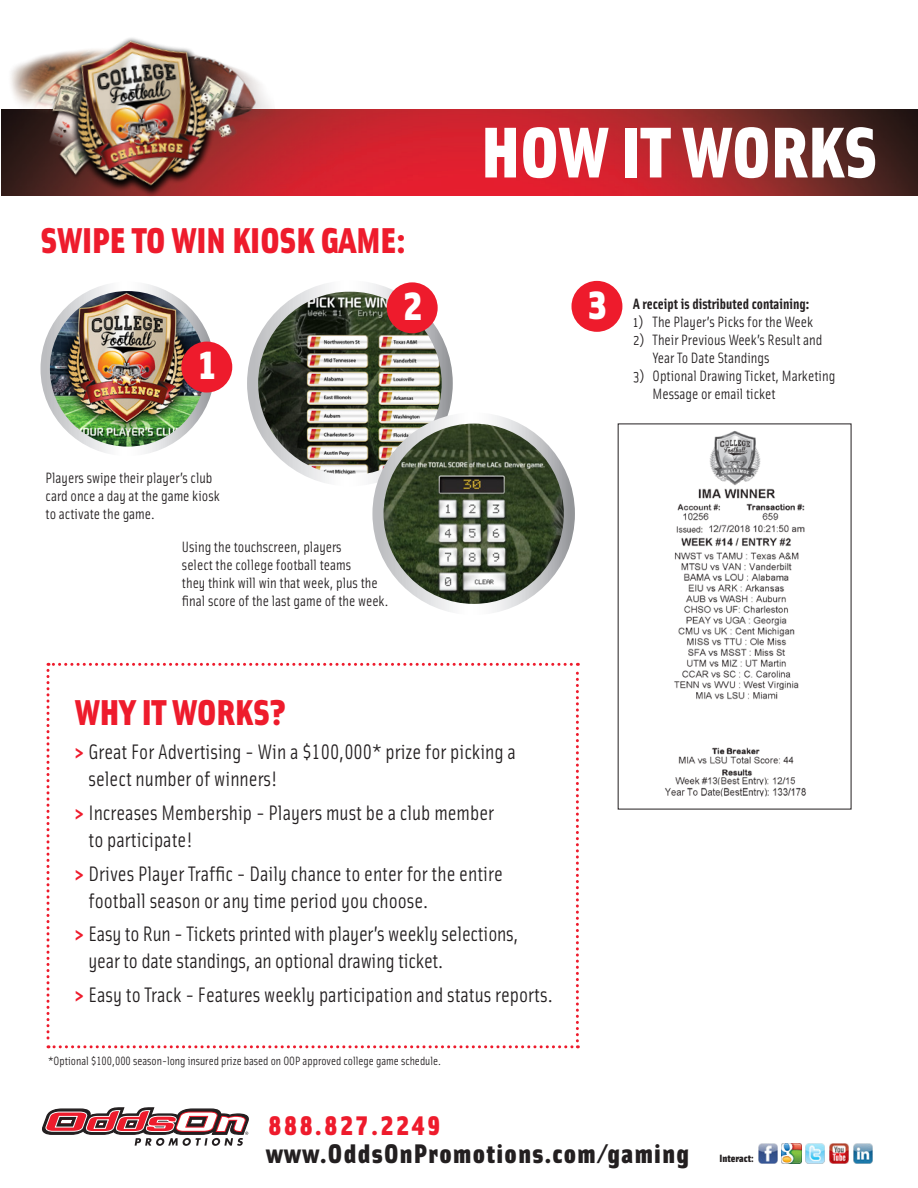
<style>
.page{position:relative;width:918px;height:1188px;background:#fff}
.page>*{position:absolute;margin:0;border:0;box-sizing:border-box;transform-origin:0 0}
.t1{font:72px "Solex Black Lining";color:#fff}
.t2{font:39.6px "Solex Black Lining";color:#fff}
._24pt_Solex_Blk_Head{font:36px "Solex Black Lining";color:#ee1b2c}
.t3{font:27px "Solex Black Lining";letter-spacing:.05em;color:#231f20}
.t4{font:27px "Solex Black Lining";letter-spacing:.1em;color:#ee1b2c}
._14_pt_Solex_L_b-lis{font:21px/27px "Solex Regular Lining";color:#231f20}
.t5{font:15px/18px "Solex Regular Lining";color:#231f20}
.t6{font:700 15px "Solex";color:#231f20}
.t7{font:12px "Solex Regular Lining";color:#231f20}
.t8{font:10.5px "Solex Black Lining";color:#231f20}
.s1{font-family:"Solex"}
.s2{font-family:"Solex Black Lining";color:#ee1b2c}
</style>
<div class="page">
<svg style="left:42px;top:1107px;width:207px;height:39px"></svg>
<img style="left:758px;top:1144px;width:19px;height:19px">
<img style="left:782px;top:1144px;width:19px;height:19px">
<img style="left:806px;top:1144px;width:19px;height:19px">
<img style="left:829px;top:1144px;width:20px;height:19px">
<img style="left:853px;top:1144px;width:20px;height:19px">
<img style="left:285px;top:110px;width:633px;height:86px">
<img style="left:1px;top:38px;width:284px;height:158px">
<img style="left:45px;top:286px;width:165px;height:163px">
<div style="left:41px;top:282px;width:174px;height:174px;border:9px solid #fff;border-radius:50%"></div>
<img style="left:256px;top:291px;width:191px;height:190px">
<div style="left:247px;top:281px;width:206px;height:205px;border:11px solid #fff;border-radius:50%"></div>
<img style="left:378px;top:418px;width:191px;height:191px;border-radius:96px">
<div style="left:372px;top:412px;width:203px;height:203px;border:11px solid #fff;border-radius:50%"></div>
<img style="left:665px;top:431px;width:141px;height:366px">
<svg style="left:46px;top:663px;width:533px;height:385px"></svg>
<div style="left:181px;top:342px;width:51px;height:51px;background:#ee1b2c;border-radius:50%"></div>
<div style="left:387px;top:282px;width:51px;height:51px;background:#ee1b2c;border-radius:50%"></div>
<div style="left:572px;top:281px;width:50px;height:51px;background:#ee1b2c;border-radius:50%"></div>
<p class="_24pt_Solex_Blk_Head" style="left:40px;top:215px;width:366px">SWIPE TO WIN KIOSK GAME:</p>
<p class="t1" style="left:481px;top:102px;width:398px">HOW IT WORKS</p>
<p class="t2" style="left:198px;top:338px;width:21px">1</p>
<p class="t2" style="left:403px;top:279px;width:21px">2</p>
<p class="t2" style="left:588px;top:277px;width:21px">3</p>
<p class="t6" style="left:633px;top:294px;width:178px">A receipt is distributed containing:</p>
<p class="t5" style="left:633px;top:313px;width:182px"><span class="s1">1)</span> The Player’s Picks for the Week</p>
<p class="t5" style="left:653px;top:331px;width:171px;text-indent:-20px"><span class="s1">2)</span> Their Previous Week’s Result and<br>Year To Date Standings</p>
<p class="t5" style="left:653px;top:367px;width:184px;text-indent:-20px"><span class="s1">3)</span> Optional Drawing Ticket, Marketing<br>Message or email ticket</p>
<p class="t5" style="left:46px;top:468px;width:176px">Players swipe their player’s club card once a day at the game kiosk to activate the game.</p>
<p class="t5" style="left:182px;top:537px;width:208px">Using the touchscreen, players<br>select the college football teams<br>they think will win that week, plus the final score of the last game of the week.</p>
<p class="_24pt_Solex_Blk_Head" style="left:75px;top:688px;width:213px">WHY IT WORKS?</p>
<p class="_14_pt_Solex_L_b-lis" style="left:88px;top:738px;width:429px;text-indent:-14px"><span class="s2">&gt;</span> Great For Advertising - Win a $100,000* prize for picking a select number of winners!</p>
<p class="_14_pt_Solex_L_b-lis" style="left:88px;top:798px;width:407px;text-indent:-14px"><span class="s2">&gt;</span> Increases Membership - Players must be a club member to participate!</p>
<p class="_14_pt_Solex_L_b-lis" style="left:88px;top:859px;width:416px;text-indent:-14px"><span class="s2">&gt;</span> Drives Player Traffic - Daily chance to enter for the entire football season or any time period you choose.</p>
<p class="_14_pt_Solex_L_b-lis" style="left:88px;top:920px;width:432px;text-indent:-14px"><span class="s2">&gt;</span> Easy to Run - Tickets printed with player’s weekly selections, year to date standings, an optional drawing ticket.</p>
<p class="_14_pt_Solex_L_b-lis" style="left:75px;top:981px;width:479px"><span class="s2">&gt;</span> Easy to Track - Features weekly participation and status reports.</p>
<p class="t7" style="left:48px;top:1053px;width:395px">*Optional $100,000 season-long insured prize based on OOP approved college game schedule.</p>
<p class="t4" style="left:268px;top:1107px;width:174px">888.827.2249</p>
<p class="t3" style="left:266px;top:1135px;width:424px">www.OddsOnPromotions.com/gaming</p>
<p class="t8" style="left:719px;top:1151px;width:36px">Interact:</p>
</div>
